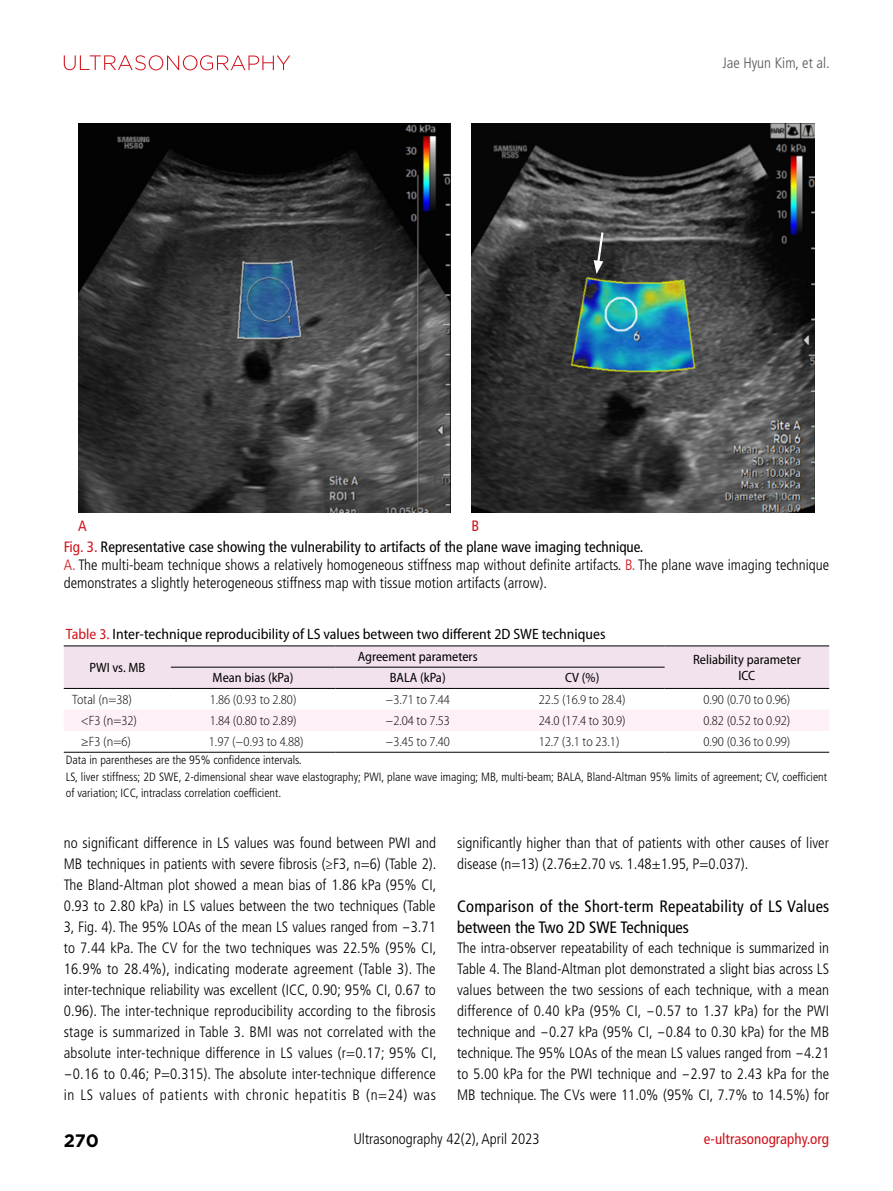
<style>
.page{position:relative;width:893px;height:1191px;background:#fff}
.page>*{position:absolute;margin:0;border:0;box-sizing:border-box;transform-origin:0 0}
.t1{font:700 18px "Gotham";color:#000}
.t2{font:condensed 16.5px/21px "Frutiger LT Std";letter-spacing:.015em;color:#000}
.t3{font:300 condensed 15px/21px "Frutiger LT Std";color:#000;text-align:justify}
.t4{font:semi-condensed 15px "Myriad Pro";color:#000}
.t5{font:condensed 15px "Frutiger LT Std";color:#d0121b}
.t6{font:300 condensed 15px "Frutiger LT Std";color:#595757}
.t7{font:300 semi-condensed 13.5px "Myriad Pro";color:#000}
.t8{font:semi-condensed 13.5px "Myriad Pro";color:#000}
.t9{font:300 semi-condensed 13.5px "Myriad Pro";color:#000;scale:2 1}
.t10{font:300 condensed 12px/16.5px "Frutiger LT Std";color:#000}
.s1{font-weight:400;color:#d0121b}
.s2{font-weight:400}
.s3{color:#d0121b}
</style>
<div class="page">
<svg style="left:64px;top:55px;width:226px;height:15px"></svg>
<img style="left:78px;top:123px;width:372px;height:390px">
<img style="left:472px;top:123px;width:343px;height:390px">
<svg style="left:594px;top:230px;width:11px;height:44px"></svg>
<div style="left:64px;top:646px;width:765px;height:42px;background:#f2e2ee"></div>
<div style="left:64px;top:710px;width:765px;height:21px;background:#fdf0f6"></div>
<hr style="left:64px;top:752px;width:107px;height:1px;background:#000">
<hr style="left:171px;top:752px;width:164px;height:1px;background:#000">
<hr style="left:335px;top:752px;width:165px;height:1px;background:#000">
<hr style="left:500px;top:752px;width:165px;height:1px;background:#000">
<hr style="left:665px;top:752px;width:164px;height:1px;background:#000">
<hr style="left:64px;top:645px;width:107px;height:1px;background:#000">
<hr style="left:64px;top:688px;width:107px;height:1px;background:#000">
<hr style="left:171px;top:645px;width:164px;height:1px;background:#000">
<hr style="left:335px;top:645px;width:165px;height:1px;background:#000">
<hr style="left:500px;top:645px;width:165px;height:1px;background:#000">
<hr style="left:665px;top:645px;width:164px;height:1px;background:#000">
<hr style="left:665px;top:688px;width:164px;height:1px;background:#000">
<hr style="left:171px;top:667px;width:164px;height:1px;background:#000">
<hr style="left:335px;top:667px;width:165px;height:1px;background:#000">
<hr style="left:500px;top:667px;width:165px;height:1px;background:#000">
<hr style="left:171px;top:688px;width:164px;height:1px;background:#000">
<hr style="left:335px;top:688px;width:165px;height:1px;background:#000">
<hr style="left:500px;top:688px;width:165px;height:1px;background:#000">
<p class="t5" style="left:78px;top:516px;width:10px">A</p>
<p class="t5" style="left:472px;top:516px;width:9px">B</p>
<p class="t6" style="left:722px;top:54px;width:109px">Jae Hyun Kim, et al.</p>
<p class="t3" style="left:64px;top:538px;width:767px;line-height:18px;text-align:left"><span class="s1">Fig. 3.</span> <span class="s2">Representative case showing the vulnerability to artifacts of the plane wave imaging technique.<br></span><span class="s3">A.</span> The multi-beam technique shows a relatively homogeneous stiffness map without definite artifacts. <span class="s3">B.</span> The plane wave imaging technique demonstrates a slightly heterogeneous stiffness map with tissue motion artifacts (arrow).</p>
<p class="t4" style="left:66px;top:625px;width:541px"><span class="s3">Table 3.</span> Inter-technique reproducibility of LS values between two different 2D SWE techniques</p>
<p class="t8" style="left:89px;top:659px;width:57px">PWI vs. MB</p>
<p class="t8" style="left:358px;top:648px;width:121px">Agreement parameters</p>
<p class="t8" style="left:693px;top:651px;width:109px">Reliability parameter</p>
<p class="t8" style="left:213px;top:669px;width:82px">Mean bias (kPa)</p>
<p class="t8" style="left:390px;top:669px;width:58px">BALA (kPa)</p>
<p class="t8" style="left:565px;top:669px;width:36px">CV (%)</p>
<p class="t8" style="left:738px;top:667px;width:18px">ICC</p>
<p class="t7" style="left:72px;top:691px;width:61px">Total (n=38)</p>
<p class="t7" style="left:210px;top:691px;width:88px">1.86 (0.93 to 2.80)</p>
<p class="t9" style="left:385px;top:691px;width:34px">-3.71 to 7.44</p>
<p class="t7" style="left:539px;top:691px;width:88px">22.5 (16.9 to 28.4)</p>
<p class="t7" style="left:703px;top:691px;width:88px">0.90 (0.70 to 0.96)</p>
<p class="t7" style="left:81px;top:712px;width:58px">&lt;F3 (n=32)</p>
<p class="t7" style="left:210px;top:712px;width:88px">1.84 (0.80 to 2.89)</p>
<p class="t9" style="left:385px;top:712px;width:34px">-2.04 to 7.53</p>
<p class="t7" style="left:539px;top:712px;width:88px">24.0 (17.4 to 30.9)</p>
<p class="t7" style="left:703px;top:712px;width:88px">0.82 (0.52 to 0.92)</p>
<p class="t7" style="left:81px;top:733px;width:52px">≥F3 (n=6)</p>
<p class="t7" style="left:209px;top:733px;width:96px">1.97 (-0.93 to 4.88)</p>
<p class="t9" style="left:385px;top:733px;width:34px">-3.45 to 7.40</p>
<p class="t7" style="left:539px;top:733px;width:82px">12.7 (3.1 to 23.1)</p>
<p class="t7" style="left:703px;top:733px;width:88px">0.90 (0.36 to 0.99)</p>
<p class="t10" style="left:66px;top:752px;width:763px">Data in parentheses are the 95% confidence intervals.<br>LS, liver stiffness; 2D SWE, 2-dimensional shear wave elastography; PWI, plane wave imaging; MB, multi-beam; BALA, Bland-Altman 95% limits of agreement; CV, coefficient of variation; ICC, intraclass correlation coefficient.</p>
<p class="t3" style="left:64px;top:832px;width:374px">no significant difference in LS values was found between PWI and MB techniques in patients with severe fibrosis (≥F3, n=6) (Table 2).<br>The Bland-Altman plot showed a mean bias of 1.86 kPa (95% CI, 0.93 to 2.80 kPa) in LS values between the two techniques (Table 3, Fig. 4). The 95% LOAs of the mean LS values ranged from -3.71 to 7.44 kPa. The CV for the two techniques was 22.5% (95% CI, 16.9% to 28.4%), indicating moderate agreement (Table 3). The inter-technique reliability was excellent (ICC, 0.90; 95% CI, 0.67 to 0.96). The inter-technique reproducibility according to the fibrosis stage is summarized in Table 3. BMI was not correlated with the absolute inter-technique difference in LS values (r=0.17; 95% CI, -0.16 to 0.46; P=0.315). The absolute inter-technique difference in LS values of patients with chronic hepatitis B (n=24) was</p>
<p class="t3" style="left:457px;top:832px;width:373px">significantly higher than that of patients with other causes of liver disease (n=13) (2.76±2.70 vs. 1.48±1.95, P=0.037).</p>
<p class="t2" style="left:457px;top:896px;width:374px">Comparison of the Short-term Repeatability of LS Values between the Two 2D SWE Techniques</p>
<p class="t3" style="left:457px;top:937px;width:374px">The intra-observer repeatability of each technique is summarized in Table 4. The Bland-Altman plot demonstrated a slight bias across LS values between the two sessions of each technique, with a mean difference of 0.40 kPa (95% CI, -0.57 to 1.37 kPa) for the PWI technique and -0.27 kPa (95% CI, -0.84 to 0.30 kPa) for the MB technique. The 95% LOAs of the mean LS values ranged from -4.21 to 5.00 kPa for the PWI technique and -2.97 to 2.43 kPa for the MB technique. The CVs were 11.0% (95% CI, 7.7% to 14.5%) for</p>
<p class="t1" style="left:64px;top:1130px;width:37px">270</p>
<p class="t3" style="left:353px;top:1128px;width:188px">Ultrasonography 42(2), April 2023</p>
<p class="t5" style="left:704px;top:1130px;width:127px">e-ultrasonography.org</p>
</div>
